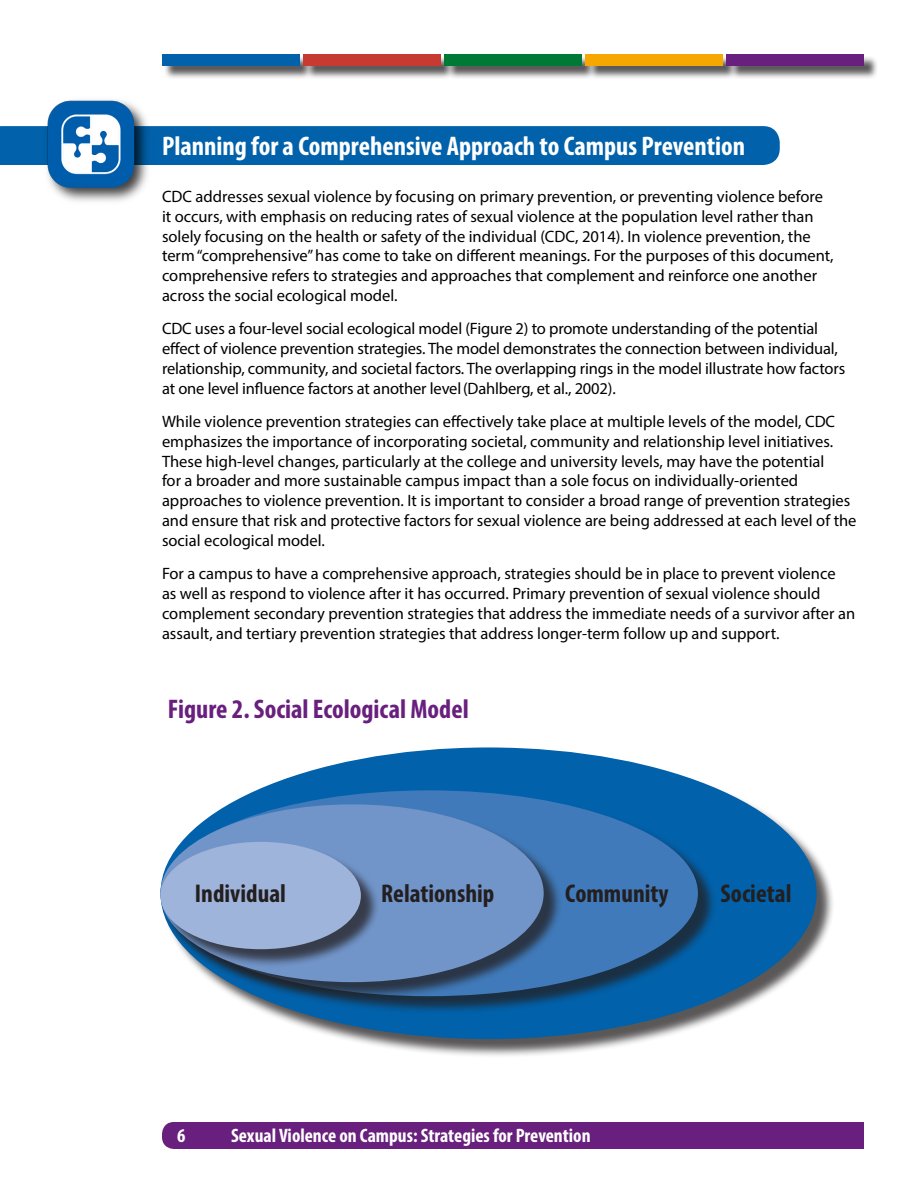
<style>
.page{position:relative;width:918px;height:1188px;background:#fff}
.page>*{position:absolute;margin:0;border:0;box-sizing:border-box;transform-origin:0 0}
.t1{font:700 condensed 27px "Myriad Pro";color:#fff}
.Subheadings{font:700 condensed 27px "Myriad Pro";color:#681f7d}
.List_Paragraph{font:700 condensed 25.65px "Myriad Pro";color:#231f20}
.t2{font:700 condensed 19.5px "Myriad Pro";color:#fff}
.t3{font:16.5px/19.8px "Myriad Pro";color:#000}
</style>
<div class="page">
<div style="left:162px;top:1122px;width:702px;height:27px;background:#681f7d"></div>
<div style="left:164px;top:56px;width:714px;height:24px;background:#231f20;opacity:.75"></div>
<div style="left:162px;top:54px;width:137px;height:12px;background:#0161aa"></div>
<div style="left:303px;top:54px;width:137px;height:12px;background:#c73a32"></div>
<div style="left:444px;top:54px;width:138px;height:12px;background:#007836"></div>
<div style="left:586px;top:54px;width:137px;height:12px;background:#f6a800"></div>
<div style="left:727px;top:54px;width:137px;height:12px;background:#681f7d"></div>
<div style="left:0;top:126px;width:780px;height:39px;background:#0161aa"></div>
<div style="left:163px;top:750px;width:672px;height:308px;background:#231f20;opacity:.75"></div>
<div style="left:160px;top:747px;width:657px;height:292px;background:#0161aa;border-radius:50%"></div>
<div style="left:163px;top:793px;width:553px;height:222px;background:#231f20;opacity:.75"></div>
<div style="left:160px;top:790px;width:538px;height:206px;background:#407aba;border-radius:50%"></div>
<div style="left:163px;top:807px;width:399px;height:194px;background:#231f20;opacity:.75"></div>
<div style="left:161px;top:804px;width:383px;height:178px;background:#7194c9;border-radius:50%"></div>
<div style="left:163px;top:844px;width:216px;height:124px;background:#231f20;opacity:.75"></div>
<div style="left:160px;top:842px;width:201px;height:107px;background:#9fb4da;border-radius:50%"></div>
<img style="left:34px;top:100px;width:125px;height:102px">
<p class="t1" style="left:162px;top:129px;width:585px">Planning for a Comprehensive Approach to Campus Prevention</p>
<p class="t3" style="left:162px;top:186px;width:673px">CDC addresses sexual violence by focusing on primary prevention, or preventing violence before it occurs, with emphasis on reducing rates of sexual violence at the population level rather than solely focusing on the health or safety of the individual (CDC, 2014). In violence prevention, the term “comprehensive” has come to take on different meanings. For the purposes of this document, comprehensive refers to strategies and approaches that complement and reinforce one another across the social ecological model.</p>
<p class="t3" style="left:162px;top:319px;width:685px">CDC uses a four-level social ecological model (Figure 2) to promote understanding of the potential effect of violence prevention strategies. The model demonstrates the connection between individual, relationship, community, and societal factors. The overlapping rings in the model illustrate how factors at one level influence factors at another level(Dahlberg, et al., 2002).</p>
<p class="t3" style="left:162px;top:411px;width:696px">While violence prevention strategies can effectively take place at multiple levels of the model, CDC emphasizes the importance of incorporating societal, community and relationship level initiatives.<br>These high-level changes, particularly at the college and university levels, may have the potential<br>for a broader and more sustainable campus impact than a sole focus on individually-oriented approaches to violence prevention. It is important to consider a broad range of prevention strategies and ensure that risk and protective factors for sexual violence are being addressed at each level of the social ecological model.</p>
<p class="t3" style="left:162px;top:563px;width:695px">For a campus to have a comprehensive approach, strategies should be in place to prevent violence<br>as well as respond to violence after it has occurred. Primary prevention of sexual violence should complement secondary prevention strategies that address the immediate needs of a survivor after an assault, and tertiary prevention strategies that address longer-term follow up and support.</p>
<p class="Subheadings" style="left:168px;top:692px;width:302px">Figure 2. Social Ecological Model</p>
<p class="List_Paragraph" style="left:195px;top:878px;width:93px">Individual</p>
<p class="List_Paragraph" style="left:381px;top:878px;width:115px">Relationship</p>
<p class="List_Paragraph" style="left:565px;top:878px;width:105px">Community</p>
<p class="List_Paragraph" style="left:721px;top:878px;width:72px">Societal</p>
<p class="t2" style="left:177px;top:1123px;width:10px">6</p>
<p class="t2" style="left:231px;top:1123px;width:361px">Sexual Violence on Campus: Strategies for Prevention</p>
</div>
